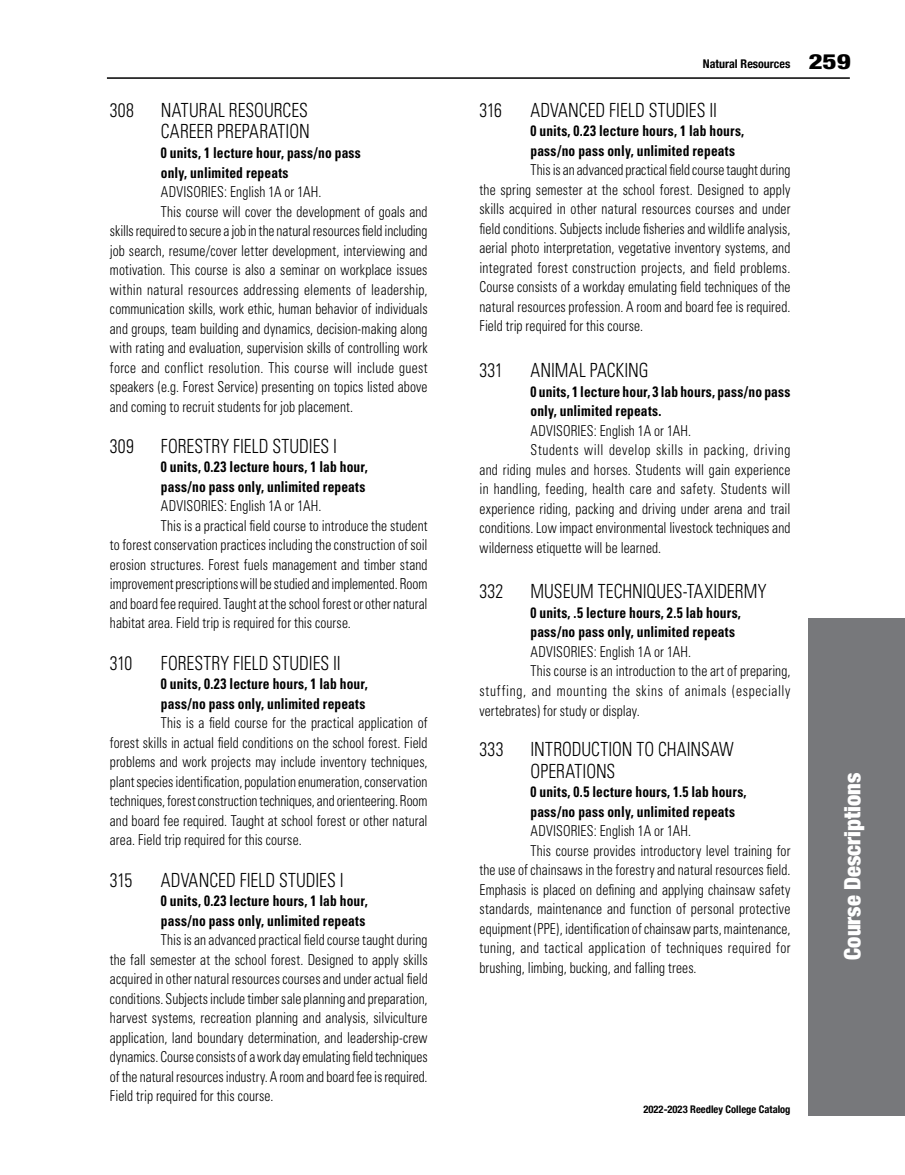
<style>
.page{position:relative;width:905px;height:1175px;background:#fff}
.page>*{position:absolute;margin:0;border:0;box-sizing:border-box;transform-origin:0 0}
.t1{font:900 condensed 22.5px "Helvetica Neue";color:#fff}
.t2{font:300 condensed 19.5px/21.8px "Univers";color:#000;scale:.9 1}
.t3{font:300 condensed 15px/19.5px "Univers";letter-spacing:.005em;color:#000;text-align:justify;scale:.9 1}
.t4{font:700 condensed 15px/19.5px "Univers";letter-spacing:.01em;color:#000;scale:.9 1}
.t5{font:700 condensed 12px "Helvetica Neue";color:#000}
.t6{font:700 condensed 10.5px "Helvetica Neue";color:#000}
.s1{font-weight:800;font-size:21px}
</style>
<div class="page">
<hr style="left:107px;top:77px;width:742px;height:2px;background:#000">
<div style="left:808px;top:618px;width:96px;height:497px;background:#77787b"></div>
<p class="t2" style="left:110px;top:99px;width:28px">308</p>
<p class="t2" style="left:161px;top:99px;width:167px">NATURAL RESOURCES<br>CAREER PREPARATION</p>
<p class="t4" style="left:161px;top:143px;width:224px">0 units, 1 lecture hour, pass/no pass only, unlimited repeats</p>
<p class="t3" style="left:161px;top:182px;width:180px">ADVISORIES: English 1A or 1AH.</p>
<p class="t3" style="left:110px;top:201px;width:354px;text-indent:51px">This course will cover the development of goals and skills required to secure a job in the natural resources feld including job search, resume/cover letter development, interviewing and motivation. This course is also a seminar on workplace issues within natural resources addressing elements of leadership, communication skills, work ethic, human behavior of individuals and groups, team building and dynamics, decision-making along with rating and evaluation, supervision skills of controlling work force and conflict resolution. This course will include guest speakers (e.g. Forest Service) presenting on topics listed above and coming to recruit students for job placement.</p>
<p class="t2" style="left:110px;top:435px;width:28px">309</p>
<p class="t2" style="left:161px;top:435px;width:197px">FORESTRY FIELD STUDIES I</p>
<p class="t4" style="left:161px;top:457px;width:231px">0 units, 0.23 lecture hours, 1 lab hour, pass/no pass only, unlimited repeats</p>
<p class="t3" style="left:161px;top:496px;width:180px">ADVISORIES: English 1A or 1AH.</p>
<p class="t3" style="left:110px;top:516px;width:354px;text-indent:51px">This is a practical feld course to introduce the student to forest conservation practices including the construction of soil erosion structures. Forest fuels management and timber stand improvement prescriptions will be studied and implemented. Room and board fee required. Taught at the school forest or other natural habitat area. Field trip is required for this course.</p>
<p class="t2" style="left:110px;top:652px;width:26px">310</p>
<p class="t2" style="left:161px;top:652px;width:201px">FORESTRY FIELD STUDIES II</p>
<p class="t4" style="left:161px;top:674px;width:231px">0 units, 0.23 lecture hours, 1 lab hour, pass/no pass only, unlimited repeats</p>
<p class="t3" style="left:110px;top:713px;width:354px;text-indent:51px">This is a feld course for the practical application of forest skills in actual feld conditions on the school forest. Field problems and work projects may include inventory techniques, plant species identifcation, population enumeration, conservation techniques, forest construction techniques, and orienteering. Room and board fee required. Taught at school forest or other natural area. Field trip required for this course.</p>
<p class="t2" style="left:110px;top:868px;width:26px">315</p>
<p class="t2" style="left:161px;top:868px;width:204px">ADVANCED FIELD STUDIES I</p>
<p class="t4" style="left:161px;top:891px;width:231px">0 units, 0.23 lecture hours, 1 lab hour, pass/no pass only, unlimited repeats</p>
<p class="t3" style="left:110px;top:930px;width:354px;text-indent:51px">This is an advanced practical feld course taught during the fall semester at the school forest. Designed to apply skills acquired in other natural resources courses and under actual feld conditions. Subjects include timber sale planning and preparation, harvest systems, recreation planning and analysis, silviculture application, land boundary determination, and leadership-crew dynamics. Course consists of a work day emulating feld techniques of the natural resources industry. A room and board fee is required.<br>Field trip required for this course.</p>
<p class="t5" style="left:703px;top:54px;width:149px">Natural Resources <span class="s1">259</span></p>
<p class="t2" style="left:479px;top:99px;width:26px">316</p>
<p class="t2" style="left:530px;top:99px;width:209px">ADVANCED FIELD STUDIES II</p>
<p class="t4" style="left:530px;top:121px;width:239px">0 units, 0.23 lecture hours, 1 lab hours, pass/no pass only, unlimited repeats</p>
<p class="t3" style="left:479px;top:160px;width:347px;text-indent:51px">This is an advanced practical feld course taught during the spring semester at the school forest. Designed to apply skills acquired in other natural resources courses and under feld conditions. Subjects include fsheries and wildlife analysis, aerial photo interpretation, vegetative inventory systems, and integrated forest construction projects, and feld problems.<br>Course consists of a workday emulating feld techniques of the natural resources profession. A room and board fee is required.<br>Field trip required for this course.</p>
<p class="t2" style="left:479px;top:359px;width:28px">331</p>
<p class="t2" style="left:530px;top:359px;width:133px">ANIMAL PACKING</p>
<p class="t4" style="left:530px;top:381px;width:290px">0 units, 1 lecture hour, 3 lab hours, pass/no pass only, unlimited repeats.</p>
<p class="t3" style="left:530px;top:420px;width:180px">ADVISORIES: English 1A or 1AH.</p>
<p class="t3" style="left:479px;top:440px;width:347px;text-indent:51px">Students will develop skills in packing, driving and riding mules and horses. Students will gain experience in handling, feeding, health care and safety. Students will experience riding, packing and driving under arena and trail conditions. Low impact environmental livestock techniques and wilderness etiquette will be learned.</p>
<p class="t2" style="left:479px;top:580px;width:28px">332</p>
<p class="t2" style="left:530px;top:580px;width:263px">MUSEUM TECHNIQUES-TAXIDERMY</p>
<p class="t4" style="left:530px;top:603px;width:235px">0 units, .5 lecture hours, 2.5 lab hours, pass/no pass only, unlimited repeats</p>
<p class="t3" style="left:530px;top:642px;width:180px">ADVISORIES: English 1A or 1AH.</p>
<p class="t3" style="left:479px;top:661px;width:347px;text-indent:51px">This course is an introduction to the art of preparing, stuffing, and mounting the skins of animals (especially vertebrates) for study or display.</p>
<p class="t2" style="left:479px;top:738px;width:28px">333</p>
<p class="t2" style="left:530px;top:738px;width:227px">INTRODUCTION TO CHAINSAW<br>OPERATIONS</p>
<p class="t4" style="left:530px;top:782px;width:241px">0 units, 0.5 lecture hours, 1.5 lab hours, pass/no pass only, unlimited repeats</p>
<p class="t3" style="left:530px;top:821px;width:180px">ADVISORIES: English 1A or 1AH.</p>
<p class="t3" style="left:479px;top:840px;width:347px;text-indent:51px">This course provides introductory level training for the use of chainsaws in the forestry and natural resources feld.<br>Emphasis is placed on defning and applying chainsaw safety standards, maintenance and function of personal protective equipment (PPE), identifcation of chainsaw parts, maintenance, tuning, and tactical application of techniques required for brushing, limbing, bucking, and falling trees.</p>
<p class="t6" style="left:643px;top:1100px;width:148px">2022-2023 Reedley College Catalog</p>
<h1 class="t1" style="left:838px;top:959px;width:188px;rotate:-90deg">Course Descriptions</h1>
</div>
